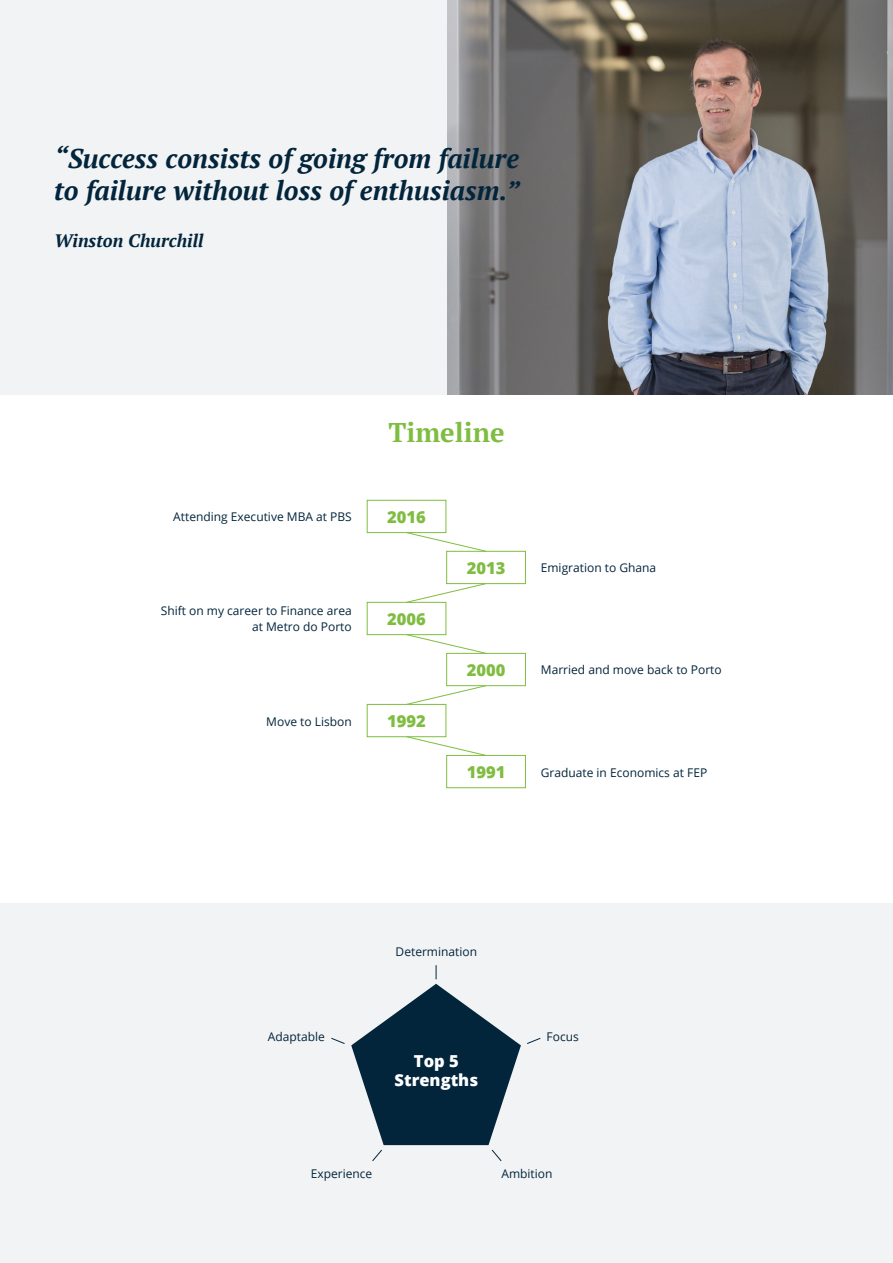
<style>
.page{position:relative;width:893px;height:1263px;background:#fff}
.page>*{position:absolute;margin:0;border:0;box-sizing:border-box;transform-origin:0 0}
.t1{font:italic 700 27px/32.4px "PT Serif";color:#03253c}
.t2{font:700 27px "PT Serif";color:#7fbd41}
.t3{font:italic 700 18px "PT Serif";color:#03253c}
.t4{font:800 16.5px "Open Sans";color:#7fbd41}
.t5{font:800 16.5px/18.6px "Open Sans";color:#fff;text-align:center}
.t6{font:12px/16.5px "Open Sans";color:#03253c;text-align:right}
</style>
<div class="page">
<img style="left:446px;top:0;width:447px;height:394px">
<div style="left:0;top:0;width:446px;height:394px;background:#f2f3f4"></div>
<div style="left:367px;top:500px;width:79px;height:33px;border:1px solid #7fbd41"></div>
<div style="left:446px;top:551px;width:80px;height:33px;border:1px solid #7fbd41"></div>
<div style="left:367px;top:602px;width:79px;height:33px;border:1px solid #7fbd41"></div>
<div style="left:446px;top:653px;width:80px;height:33px;border:1px solid #7fbd41"></div>
<div style="left:367px;top:704px;width:79px;height:33px;border:1px solid #7fbd41"></div>
<div style="left:446px;top:755px;width:80px;height:33px;border:1px solid #7fbd41"></div>
<svg style="left:406px;top:532px;width:81px;height:20px"></svg>
<svg style="left:406px;top:634px;width:81px;height:20px"></svg>
<svg style="left:406px;top:736px;width:81px;height:20px"></svg>
<svg style="left:406px;top:583px;width:81px;height:20px"></svg>
<svg style="left:406px;top:685px;width:81px;height:20px"></svg>
<div style="left:0;top:904px;width:893px;height:359px;background:#f2f3f4"></div>
<svg style="left:331px;top:965px;width:210px;height:197px"></svg>
<h1 class="t1" style="left:54px;top:142px;width:467px">“Success consists of going from failure to failure without loss of enthusiasm.”</h1>
<h2 class="t3" style="left:54px;top:229px;width:151px">Winston Churchill</h2>
<p class="t6" style="left:173px;top:508px;width:180px">Attending Executive MBA at PBS</p>
<p class="t6" style="left:161px;top:602px;width:193px">Shift on my career to Finance area at Metro do Porto</p>
<p class="t6" style="left:266px;top:713px;width:87px">Move to Lisbon</p>
<h1 class="t2" style="left:388px;top:414px;width:118px">Timeline</h1>
<h3 class="t4" style="left:387px;top:504px;width:40px">2016</h3>
<h3 class="t4" style="left:387px;top:606px;width:40px">2006</h3>
<h3 class="t4" style="left:387px;top:708px;width:40px">1992</h3>
<h3 class="t4" style="left:467px;top:555px;width:40px">2013</h3>
<h3 class="t4" style="left:467px;top:657px;width:40px">2000</h3>
<h3 class="t4" style="left:467px;top:759px;width:40px">1991</h3>
<p class="t6" style="left:541px;top:559px;width:117px">Emigration to Ghana</p>
<p class="t6" style="left:541px;top:661px;width:182px">Married and move back to Porto</p>
<p class="t6" style="left:541px;top:764px;width:168px">Graduate in Economics at FEP</p>
<p class="t6" style="left:268px;top:1028px;width:59px">Adaptable</p>
<p class="t6" style="left:396px;top:943px;width:83px">Determination</p>
<h3 class="t5" style="left:395px;top:1051px;width:85px">Top 5<br>Strengths</h3>
<p class="t6" style="left:547px;top:1028px;width:34px">Focus</p>
<p class="t6" style="left:311px;top:1165px;width:63px">Experience</p>
<p class="t6" style="left:501px;top:1165px;width:53px">Ambition</p>
</div>
